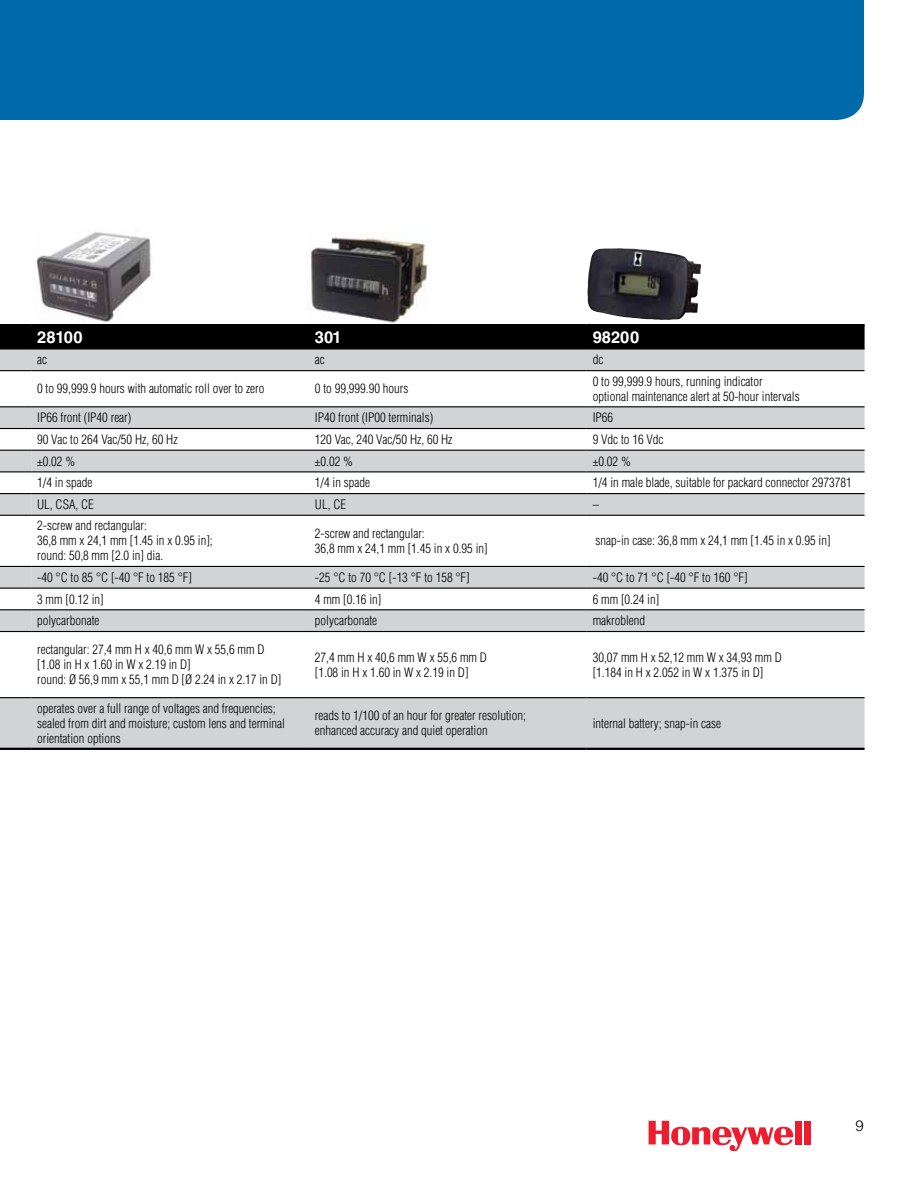
<style>
.page{position:relative;width:918px;height:1188px;background:#fff}
.page>*{position:absolute;margin:0;border:0;box-sizing:border-box;transform-origin:0 0}
.t1{font:700 16.5px "Helvetica LT Std";color:#fff}
.t2{font:300 15px "Helvetica LT Std";color:#000}
.t3{font:300 condensed 12.75px/15px "Helvetica LT Std";color:#000}
</style>
<div class="page">
<svg style="left:649px;top:1121px;width:161px;height:30px"></svg>
<img style="left:36px;top:231px;width:115px;height:92px">
<img style="left:306px;top:237px;width:122px;height:86px">
<div style="left:0;top:0;width:864px;height:120px;background:#0069aa"></div>
<div style="left:0;top:326px;width:865px;height:22px;background:#000"></div>
<svg style="left:0;top:350px;width:865px;height:398px"></svg>
<svg style="left:31px;top:451px;width:834px;height:180px"></svg>
<hr style="left:0;top:348px;width:31px;height:2px;background:#000">
<hr style="left:31px;top:348px;width:278px;height:2px;background:#000">
<hr style="left:309px;top:348px;width:278px;height:2px;background:#000">
<hr style="left:587px;top:348px;width:278px;height:2px;background:#000">
<hr style="left:0;top:324px;width:31px;height:2px;background:#000">
<hr style="left:31px;top:324px;width:278px;height:2px;background:#000">
<hr style="left:309px;top:324px;width:278px;height:2px;background:#000">
<hr style="left:587px;top:324px;width:278px;height:2px;background:#000">
<hr style="left:0;top:748px;width:31px;height:2px;background:#000">
<hr style="left:31px;top:748px;width:278px;height:2px;background:#000">
<hr style="left:309px;top:748px;width:278px;height:2px;background:#000">
<hr style="left:587px;top:748px;width:278px;height:2px;background:#000">
<hr style="left:0;top:370px;width:31px;height:1px;background:#000">
<hr style="left:31px;top:370px;width:278px;height:1px;background:#000">
<hr style="left:309px;top:370px;width:278px;height:1px;background:#000">
<hr style="left:0;top:406px;width:31px;height:1px;background:#000">
<hr style="left:31px;top:406px;width:278px;height:1px;background:#000">
<hr style="left:309px;top:406px;width:278px;height:1px;background:#000">
<hr style="left:0;top:428px;width:31px;height:1px;background:#000">
<hr style="left:31px;top:428px;width:278px;height:1px;background:#000">
<hr style="left:309px;top:428px;width:278px;height:1px;background:#000">
<hr style="left:0;top:450px;width:31px;height:1px;background:#000">
<hr style="left:31px;top:450px;width:278px;height:1px;background:#000">
<hr style="left:309px;top:450px;width:278px;height:1px;background:#000">
<hr style="left:0;top:471px;width:31px;height:1px;background:#000">
<hr style="left:31px;top:471px;width:278px;height:1px;background:#000">
<hr style="left:309px;top:471px;width:278px;height:1px;background:#000">
<hr style="left:0;top:493px;width:31px;height:1px;background:#000">
<hr style="left:31px;top:493px;width:278px;height:1px;background:#000">
<hr style="left:309px;top:493px;width:278px;height:1px;background:#000">
<hr style="left:0;top:515px;width:31px;height:1px;background:#000">
<hr style="left:31px;top:515px;width:278px;height:1px;background:#000">
<hr style="left:309px;top:515px;width:278px;height:1px;background:#000">
<hr style="left:0;top:566px;width:31px;height:1px;background:#000">
<hr style="left:31px;top:566px;width:278px;height:1px;background:#000">
<hr style="left:309px;top:566px;width:278px;height:1px;background:#000">
<hr style="left:0;top:588px;width:31px;height:1px;background:#000">
<hr style="left:31px;top:588px;width:278px;height:1px;background:#000">
<hr style="left:309px;top:588px;width:278px;height:1px;background:#000">
<hr style="left:0;top:609px;width:31px;height:1px;background:#000">
<hr style="left:31px;top:609px;width:278px;height:1px;background:#000">
<hr style="left:309px;top:609px;width:278px;height:1px;background:#000">
<hr style="left:0;top:631px;width:31px;height:1px;background:#000">
<hr style="left:31px;top:631px;width:278px;height:1px;background:#000">
<hr style="left:309px;top:631px;width:278px;height:1px;background:#000">
<hr style="left:0;top:697px;width:31px;height:1px;background:#000">
<hr style="left:31px;top:697px;width:278px;height:1px;background:#000">
<hr style="left:309px;top:697px;width:278px;height:1px;background:#000">
<hr style="left:587px;top:370px;width:278px;height:1px;background:#000">
<hr style="left:587px;top:406px;width:278px;height:1px;background:#000">
<hr style="left:587px;top:428px;width:278px;height:1px;background:#000">
<hr style="left:587px;top:450px;width:278px;height:1px;background:#000">
<hr style="left:587px;top:471px;width:278px;height:1px;background:#000">
<hr style="left:587px;top:493px;width:278px;height:1px;background:#000">
<hr style="left:587px;top:515px;width:278px;height:1px;background:#000">
<hr style="left:587px;top:566px;width:278px;height:1px;background:#000">
<hr style="left:587px;top:588px;width:278px;height:1px;background:#000">
<hr style="left:587px;top:609px;width:278px;height:1px;background:#000">
<hr style="left:587px;top:631px;width:278px;height:1px;background:#000">
<hr style="left:587px;top:697px;width:278px;height:1px;background:#000">
<img style="left:587px;top:248px;width:114px;height:72px">
<p class="t1" style="left:37px;top:327px;width:47px">28100</p>
<p class="t1" style="left:315px;top:327px;width:28px">301</p>
<p class="t1" style="left:593px;top:327px;width:48px">98200</p>
<p class="t3" style="left:37px;top:352px;width:11px">ac</p>
<p class="t3" style="left:315px;top:352px;width:11px">ac</p>
<p class="t3" style="left:593px;top:352px;width:12px">dc</p>
<p class="t3" style="left:37px;top:381px;width:229px">0 to 99,999.9 hours with automatic roll over to zero</p>
<p class="t3" style="left:315px;top:381px;width:95px">0 to 99,999.90 hours</p>
<p class="t3" style="left:593px;top:374px;width:208px">0 to 99,999.9 hours, running indicator optional maintenance alert at 50-hour intervals</p>
<p class="t3" style="left:37px;top:410px;width:96px">IP66 front (IP40 rear)</p>
<p class="t3" style="left:315px;top:410px;width:120px">IP40 front (IP00 terminals)</p>
<p class="t3" style="left:593px;top:410px;width:22px">IP66</p>
<p class="t3" style="left:37px;top:432px;width:142px">90 Vac to 264 Vac/50 Hz, 60 Hz</p>
<p class="t3" style="left:315px;top:432px;width:139px">120 Vac, 240 Vac/50 Hz, 60 Hz</p>
<p class="t3" style="left:593px;top:432px;width:72px">9 Vdc to 16 Vdc</p>
<p class="t3" style="left:37px;top:453px;width:40px">±0.02 %</p>
<p class="t3" style="left:315px;top:453px;width:40px">±0.02 %</p>
<p class="t3" style="left:593px;top:453px;width:40px">±0.02 %</p>
<p class="t3" style="left:37px;top:475px;width:57px">1/4 in spade</p>
<p class="t3" style="left:315px;top:475px;width:57px">1/4 in spade</p>
<p class="t3" style="left:593px;top:475px;width:261px">1/4 in male blade, suitable for packard connector 2973781</p>
<p class="t3" style="left:37px;top:497px;width:58px">UL, CSA, CE</p>
<p class="t3" style="left:315px;top:497px;width:33px">UL, CE</p>
<p class="t3" style="left:593px;top:497px;width:8px">–</p>
<p class="t3" style="left:37px;top:518px;width:177px">2-screw and rectangular:<br>36,8 mm x 24,1 mm [1.45 in x 0.95 in]; round: 50,8 mm [2.0 in] dia.</p>
<p class="t3" style="left:315px;top:526px;width:174px">2-screw and rectangular:<br>36,8 mm x 24,1 mm [1.45 in x 0.95 in]</p>
<p class="t3" style="left:596px;top:533px;width:237px">snap-in case: 36,8 mm x 24,1 mm [1.45 in x 0.95 in]</p>
<p class="t3" style="left:37px;top:570px;width:156px">-40 °C to 85 °C [-40 °F to 185 °F]</p>
<p class="t3" style="left:315px;top:570px;width:156px">-25 °C to 70 °C [-13 °F to 158 °F]</p>
<p class="t3" style="left:593px;top:570px;width:156px">-40 °C to 71 °C [-40 °F to 160 °F]</p>
<p class="t3" style="left:37px;top:591px;width:68px">3 mm [0.12 in]</p>
<p class="t3" style="left:315px;top:591px;width:68px">4 mm [0.16 in]</p>
<p class="t3" style="left:593px;top:591px;width:68px">6 mm [0.24 in]</p>
<p class="t3" style="left:37px;top:613px;width:64px">polycarbonate</p>
<p class="t3" style="left:315px;top:613px;width:64px">polycarbonate</p>
<p class="t3" style="left:593px;top:613px;width:54px">makroblend</p>
<p class="t3" style="left:37px;top:642px;width:246px">rectangular: 27,4 mm H x 40,6 mm W x 55,6 mm D [1.08 in H x 1.60 in W x 2.19 in D]<br>round: Ø 56,9 mm x 55,1 mm D [Ø 2.24 in x 2.17 in D]</p>
<p class="t3" style="left:315px;top:649px;width:174px">27,4 mm H x 40,6 mm W x 55,6 mm D [1.08 in H x 1.60 in W x 2.19 in D]</p>
<p class="t3" style="left:593px;top:649px;width:191px">30,07 mm H x 52,12 mm W x 34,93 mm D [1.184 in H x 2.052 in W x 1.375 in D]</p>
<p class="t3" style="left:37px;top:701px;width:249px">operates over a full range of voltages and frequencies; sealed from dirt and moisture; custom lens and terminal orientation options</p>
<p class="t3" style="left:315px;top:708px;width:212px">reads to 1/100 of an hour for greater resolution; enhanced accuracy and quiet operation</p>
<p class="t3" style="left:593px;top:716px;width:130px">internal battery; snap-in case</p>
<p class="t2" style="left:856px;top:1117px;width:10px">9</p>
</div>
